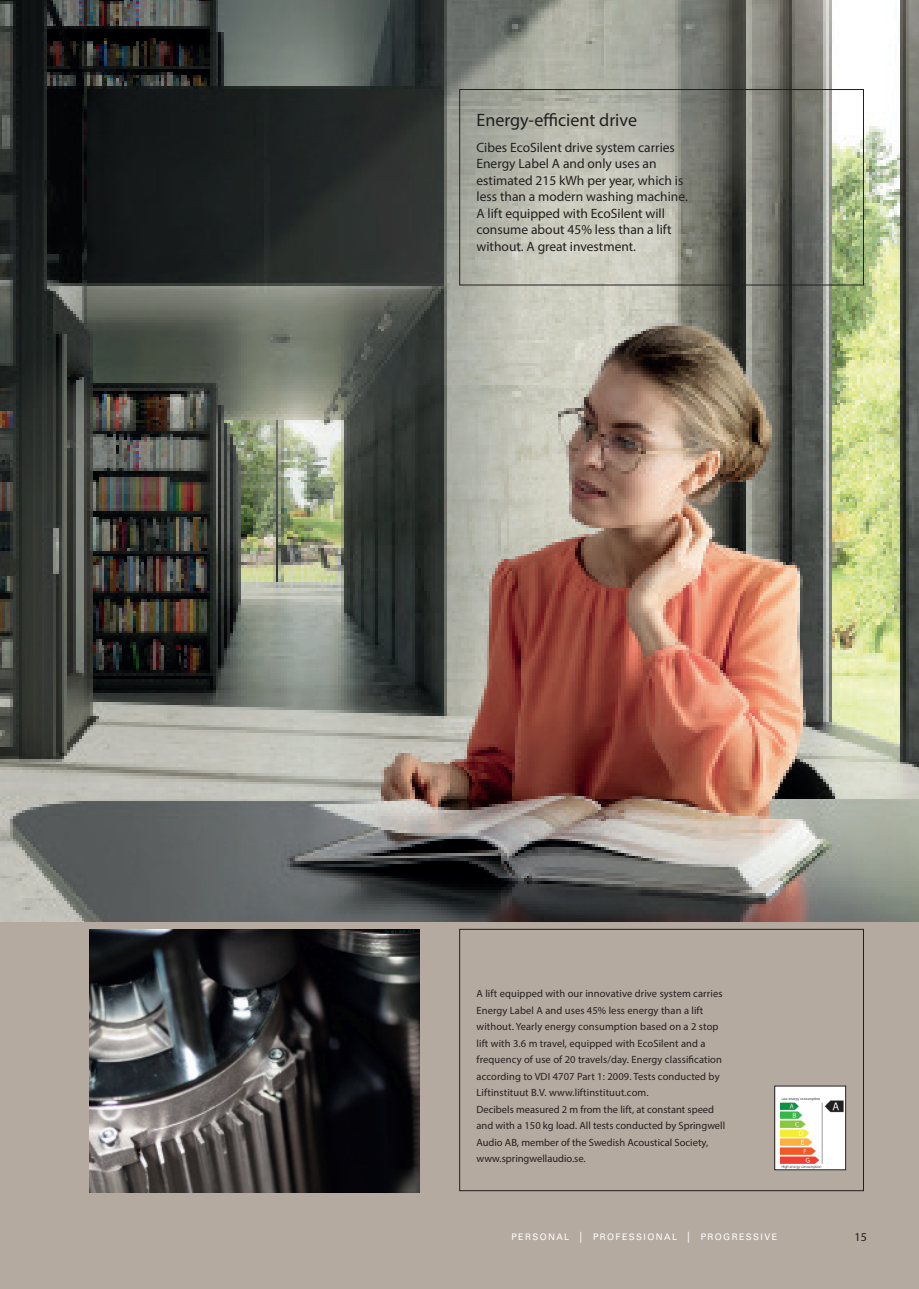
<style>
.page{position:relative;width:919px;height:1289px;background:#fff}
.page>*{position:absolute;margin:0;border:0;box-sizing:border-box;transform-origin:0 0}
.t1{font:18px "Myriad Pro";color:#231f20}
.t2{font:13.5px/16.5px "Myriad Pro";color:#231f20}
.t3{font:12px "Myriad Pro";color:#231f20}
.t4{font:10.5px/16.5px "Myriad Pro";letter-spacing:.01em;color:#231f20}
.t5{font:9px "Univers LT Std";letter-spacing:.15em;color:#fff}
.s1{font-family:"Arial"}
</style>
<div class="page">
<div style="left:0;top:0;width:918px;height:1288px;background:#b5aa9f"></div>
<img style="left:0;top:0;width:918px;height:921px">
<div style="left:774px;top:1086px;width:71px;height:83px;background:#fff"></div>
<img style="left:780px;top:1097px;width:63px;height:70px">
<img style="left:89px;top:929px;width:330px;height:263px">
<div style="left:459px;top:89px;width:404px;height:196px;border:1px solid #231f20"></div>
<div style="left:459px;top:929px;width:404px;height:261px;border:1px solid #231f20"></div>
<h1 class="t1" style="left:476px;top:109px;width:162px">Energy-efficient drive</h1>
<p class="t2" style="left:476px;top:139px;width:213px">Cibes EcoSilent drive system carries Energy Label A and only uses an estimated 215 kWh per year, which is less than a modern washing machine.<br>A lift equipped with EcoSilent will consume about 45% less than a lift without. A great investment.</p>
<p class="t4" style="left:476px;top:985px;width:250px">A lift equipped with our innovative drive system carries Energy Label A and uses 45% less energy than a lift without. Yearly energy consumption based on a 2 stop lift with 3.6 m travel, equipped with EcoSilent and a frequency of use of 20 travels/day. Energy classification according to VDI 4707 Part 1: 2009. Tests conducted by Liftinstituut B.V. www.liftinstituut.com.<br>Decibels measured 2 m from the lift, at constant speed and with a 150 kg load. All tests conducted by Springwell Audio AB, member of the Swedish Acoustical Society, www.springwellaudio.se.</p>
<p class="t5" style="left:511px;top:1231px;width:267px">PERSONAL <span class="s1">│</span> PROFESSIONAL <span class="s1">│</span> PROGRESSIVE</p>
<p class="t3" style="left:854px;top:1229px;width:14px">15</p>
</div>
